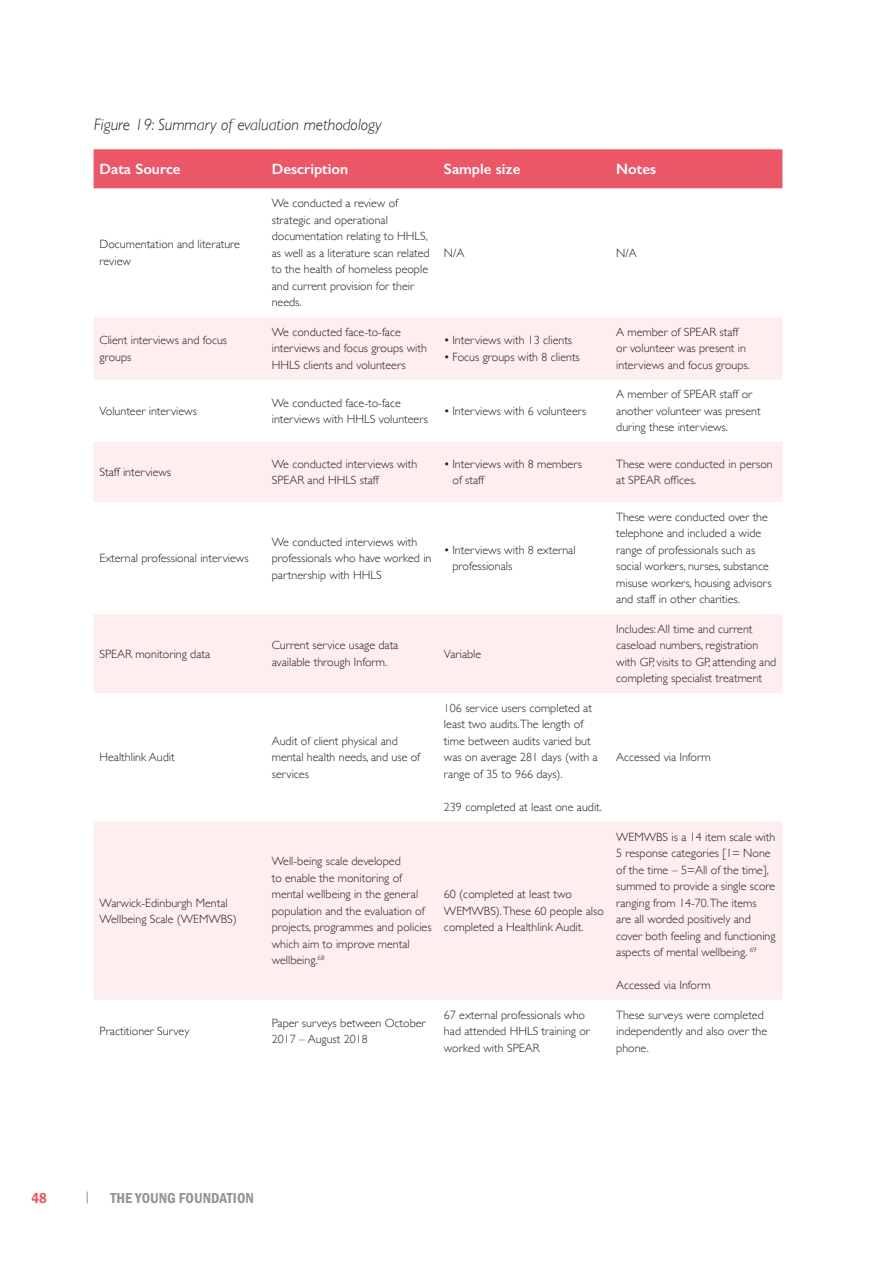
<style>
.page{position:relative;width:893px;height:1263px;background:#fff}
.page>*{position:absolute;margin:0;border:0;box-sizing:border-box;transform-origin:0 0}
.t1{font:italic 300 16.5px "Gill Sans";color:#231f20}
.t2{font:600 15px "Gill Sans";color:#fff}
.t3{font:15px "Franklin Gothic URW Con Dem";color:#939598}
.t4{font:15px "Franklin Gothic URW Con Dem";color:#ec5768}
.t5{font:300 12px/16.5px "Gill Sans";color:#231f20}
</style>
<div class="page">
<svg style="left:87px;top:1191px;width:1px;height:12px"></svg>
<div style="left:94px;top:149px;width:688px;height:39px;background:#ec5768"></div>
<svg style="left:94px;top:317px;width:688px;height:683px;fill:#fdeef0"></svg>
<h1 class="t1" style="left:94px;top:115px;width:289px">Figure 19: Summary of evaluation methodology</h1>
<p class="t2" style="left:100px;top:160px;width:83px">Data Source</p>
<p class="t2" style="left:272px;top:160px;width:78px">Description</p>
<p class="t2" style="left:444px;top:160px;width:78px">Sample size</p>
<p class="t2" style="left:616px;top:160px;width:41px">Notes</p>
<p class="t5" style="left:100px;top:236px;width:142px">Documentation and literature review</p>
<p class="t5" style="left:272px;top:194px;width:159px">We conducted a review of strategic and operational documentation relating to HHLS, as well as a literature scan related to the health of homeless people and current provision for their needs.</p>
<p class="t5" style="left:444px;top:244px;width:22px">N/A</p>
<p class="t5" style="left:616px;top:244px;width:22px">N/A</p>
<p class="t5" style="left:100px;top:331px;width:129px">Client interviews and focus groups</p>
<p class="t5" style="left:272px;top:323px;width:157px">We conducted face-to-face interviews and focus groups with<br>HHLS clients and volunteers</p>
<p class="t5" style="left:444px;top:331px;width:130px">• Interviews with 13 clients</p>
<p class="t5" style="left:444px;top:348px;width:137px">• Focus groups with 8 clients</p>
<p class="t5" style="left:100px;top:402px;width:99px">Volunteer interviews</p>
<p class="t5" style="left:272px;top:394px;width:158px">We conducted face-to-face interviews with HHLS volunteers</p>
<p class="t5" style="left:444px;top:402px;width:144px">• Interviews with 6 volunteers</p>
<p class="t5" style="left:616px;top:323px;width:135px">A member of SPEAR staff or volunteer was present in interviews and focus groups.</p>
<p class="t5" style="left:616px;top:386px;width:146px">A member of SPEAR staff or another volunteer was present during these interviews.</p>
<p class="t5" style="left:100px;top:463px;width:73px">Staff interviews</p>
<p class="t5" style="left:272px;top:455px;width:147px">We conducted interviews with<br>SPEAR and HHLS staff</p>
<p class="t5" style="left:452px;top:455px;width:131px;text-indent:-9px">• Interviews with 8 members of staff</p>
<p class="t5" style="left:616px;top:455px;width:158px">These were conducted in person at SPEAR offices.</p>
<p class="t5" style="left:100px;top:549px;width:151px">External professional interviews</p>
<p class="t5" style="left:272px;top:533px;width:161px">We conducted interviews with professionals who have worked in partnership with HHLS</p>
<p class="t5" style="left:452px;top:541px;width:125px;text-indent:-9px">• Interviews with 8 external professionals</p>
<p class="t5" style="left:100px;top:645px;width:112px">SPEAR monitoring data</p>
<p class="t5" style="left:272px;top:637px;width:128px">Current service usage data available through Inform.</p>
<p class="t5" style="left:444px;top:645px;width:39px">Variable</p>
<p class="t5" style="left:100px;top:749px;width:77px">Healthlink Audit</p>
<p class="t5" style="left:100px;top:894px;width:139px">Warwick-Edinburgh Mental<br>Wellbeing Scale (WEMWBS)</p>
<p class="t5" style="left:272px;top:732px;width:150px">Audit of client physical and mental health needs, and use of services</p>
<p class="t5" style="left:444px;top:699px;width:155px">106 service users completed at least two audits.The length of time between audits varied but was on average 281 days (with a range of 35 to 966 days).</p>
<p class="t5" style="left:444px;top:798px;width:160px">239 completed at least one audit.</p>
<p class="t5" style="left:272px;top:852px;width:161px">Well-being scale developed<br>to enable the monitoring of mental wellbeing in the general population and the evaluation of projects, programmes and policies which aim to improve mental wellbeing.<sup>68</sup></p>
<p class="t5" style="left:444px;top:885px;width:161px">60 (completed at least two<br>WEMWBS).These 60 people also completed a Healthlink Audit.</p>
<p class="t5" style="left:616px;top:508px;width:157px">These were conducted over the telephone and included a wide range of professionals such as social workers, nurses, substance misuse workers, housing advisors and staff in other charities.</p>
<p class="t5" style="left:616px;top:620px;width:162px">Includes: All time and current caseload numbers, registration with GP, visits to GP, attending and completing specialist treatment</p>
<p class="t5" style="left:616px;top:749px;width:96px">Accessed via Inform</p>
<p class="t5" style="left:616px;top:828px;width:161px">WEMWBS is a 14 item scale with<br>5 response categories [1= None of the time – 5=All of the time], summed to provide a single score ranging from 14-70.The items<br>are all worded positively and cover both feeling and functioning aspects of mental wellbeing. <sup>69</sup></p>
<p class="t5" style="left:616px;top:976px;width:96px">Accessed via Inform</p>
<p class="t5" style="left:100px;top:1022px;width:91px">Practitioner Survey</p>
<p class="t5" style="left:272px;top:1014px;width:155px">Paper surveys between October<br>2017 – August 2018</p>
<p class="t5" style="left:444px;top:1006px;width:147px">67 external professionals who had attended HHLS training or worked with SPEAR</p>
<p class="t5" style="left:616px;top:1006px;width:153px">These surveys were completed independently and also over the phone.</p>
<p class="t4" style="left:31px;top:1188px;width:17px">48</p>
<p class="t3" style="left:111px;top:1188px;width:145px">THE YOUNG FOUNDATION</p>
</div>
